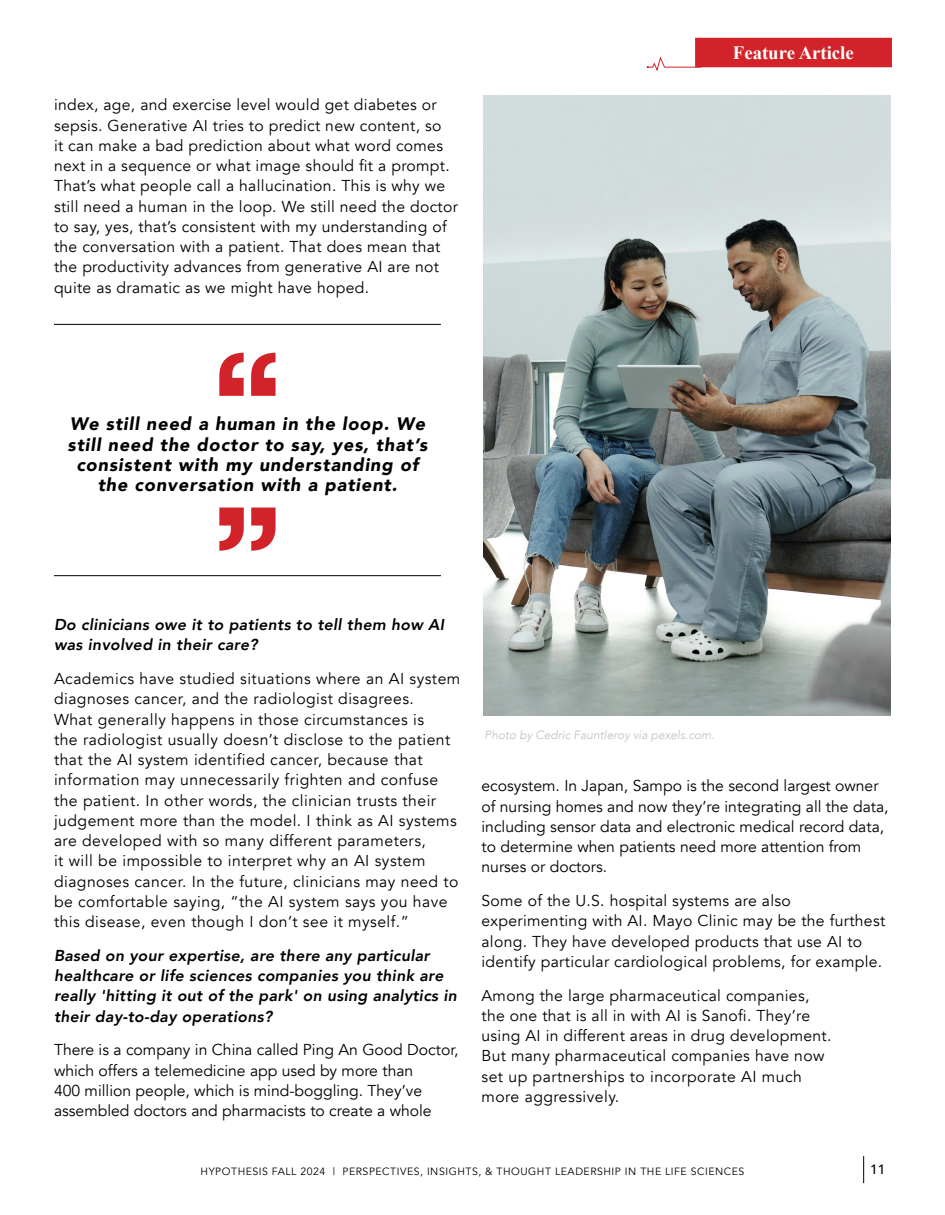
<style>
.page{position:relative;width:945px;height:1215px;background:#fff}
.page>*{position:absolute;margin:0;border:0;box-sizing:border-box;transform-origin:0 0}
.Section_Heading{font:700 18.75px "Times New Roman";color:#fff}
.Pull_Quote{font:italic 900 18px/20.2px "Avenir";letter-spacing:.05em;color:#000;text-align:center}
.body_paragraph{font:15.75px/20.2px "Avenir";letter-spacing:.02em;color:#000}
.body_paragraph-2{font:15.75px/20.2px "Avenir";color:#000}
.body_paragraph-3{font:italic 800 15.75px/20.2px "Avenir";letter-spacing:.02em;color:#000}
.t1{font:500 13.5px "Avenir";color:#000}
.t2{font:italic 300 12px "Avenir";color:#bcbec0}
.t3{font:10.5px "Avenir";letter-spacing:.05em;color:#000}
</style>
<div class="page">
<svg style="left:863px;top:1156px;width:1px;height:27px"></svg>
<svg style="left:647px;top:38px;width:245px;height:33px"></svg>
<hr style="left:54px;top:324px;width:387px;height:1px;background:#000">
<hr style="left:54px;top:575px;width:387px;height:1px;background:#000">
<svg style="left:219px;top:353px;width:57px;height:43px"></svg>
<svg style="left:219px;top:508px;width:57px;height:43px"></svg>
<img style="left:483px;top:95px;width:408px;height:621px">
<p class="body_paragraph" style="left:54px;top:95px;width:406px">index, age, and exercise level would get diabetes or sepsis. Generative AI tries to predict new content, so<br>it can make a bad prediction about what word comes next in a sequence or what image should fit a prompt.<br>That’s what people call a hallucination. This is why we still need a human in the loop. We still need the doctor to say, yes, that’s consistent with my understanding of the conversation with a patient. That does mean that the productivity advances from generative AI are not quite as dramatic as we might have hoped.</p>
<p class="Pull_Quote" style="left:68px;top:414px;width:361px">We still need a human in the loop. We still need the doctor to say, yes, that’s consistent with my understanding of the conversation with a patient.</p>
<p class="Section_Heading" style="left:733px;top:40px;width:122px">Feature Article</p>
<p class="body_paragraph-3" style="left:54px;top:615px;width:392px">Do clinicians owe it to patients to tell them how AI was involved in their care?</p>
<p class="body_paragraph" style="left:54px;top:669px;width:408px">Academics have studied situations where an AI system diagnoses cancer, and the radiologist disagrees.<br>What generally happens in those circumstances is<br>the radiologist usually doesn’t disclose to the patient that the AI system identified cancer, because that information may unnecessarily frighten and confuse the patient. In other words, the clinician trusts their judgement more than the model. I think as AI systems are developed with so many different parameters,<br>it will be impossible to interpret why an AI system diagnoses cancer. In the future, clinicians may need to be comfortable saying, “the AI system says you have this disease, even though I don’t see it myself.”</p>
<p class="body_paragraph-3" style="left:54px;top:945px;width:405px">Based on your expertise, are there any particular healthcare or life sciences companies you think are really 'hitting it out of the park' on using analytics in their day-to-day operations?</p>
<p class="body_paragraph-2" style="left:54px;top:1040px;width:406px">There is a company in China called Ping An Good Doctor, which offers a telemedicine app used by more than<br>400 million people, which is mind‑boggling. They’ve assembled doctors and pharmacists to create a whole</p>
<p class="t2" style="left:484px;top:727px;width:232px">Photo by Cedric Fauntleroy via pexels.com.</p>
<p class="body_paragraph-2" style="left:482px;top:776px;width:409px">ecosystem. In Japan, Sampo is the second largest owner of nursing homes and now they’re integrating all the data, including sensor data and electronic medical record data, to determine when patients need more attention from nurses or doctors.</p>
<p class="body_paragraph" style="left:482px;top:891px;width:405px">Some of the U.S. hospital systems are also experimenting with AI. Mayo Clinic may be the furthest along. They have developed products that use AI to identify particular cardiological problems, for example.</p>
<p class="body_paragraph" style="left:482px;top:985px;width:352px">Among the large pharmaceutical companies, the one that is all in with AI is Sanofi. They’re using AI in different areas in drug development.<br>But many pharmaceutical companies have now set up partnerships to incorporate AI much more aggressively.</p>
<p class="t3" style="left:201px;top:1165px;width:545px">HYPOTHESIS FALL 2024 | PERSPECTIVES, INSIGHTS, &amp; THOUGHT LEADERSHIP IN THE LIFE SCIENCES</p>
<p class="t1" style="left:870px;top:1158px;width:17px">11</p>
</div>
